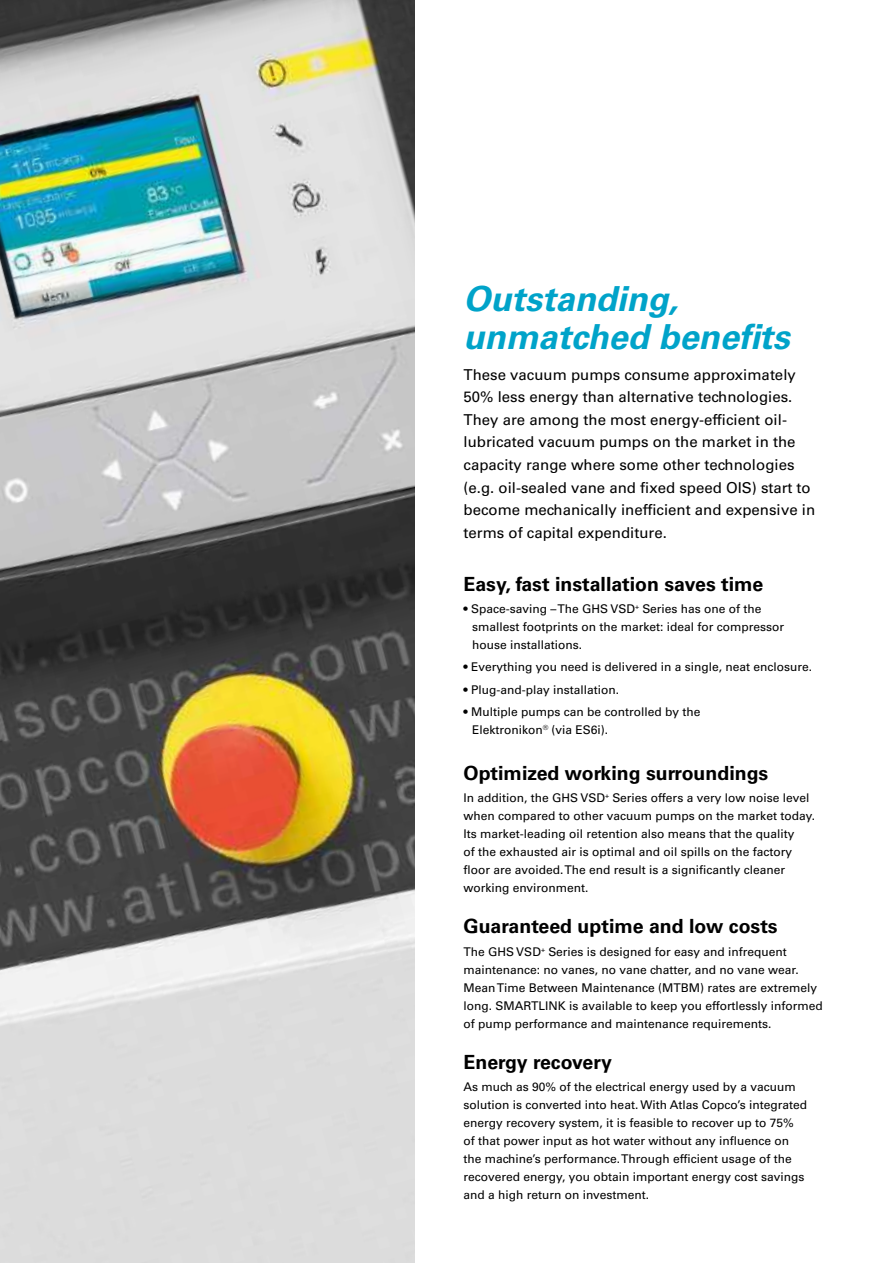
<style>
.page{position:relative;width:893px;height:1263px;background:#fff}
.page>*{position:absolute;margin:0;border:0;box-sizing:border-box;transform-origin:0 0}
.t1{font:italic 700 34.5px/37.5px "Univers LT Std";color:#00a3c9}
.t2{font:700 19.5px "Univers LT Std";color:#000}
.t3{font:15px/22.5px "Univers LT Std";color:#000}
.t4{font:12px/18px "Univers LT Std";color:#000}
</style>
<div class="page">
<img style="left:0;top:0;width:415px;height:1263px">
<h1 class="t1" style="left:463px;top:281px;width:328px">Outstanding, unmatched benefits</h1>
<p class="t3" style="left:463px;top:363px;width:353px">These vacuum pumps consume approximately 50% less energy than alternative technologies.<br>They are among the most energy-efficient oil&shy;lubricated vacuum pumps on the market in the capacity range where some other technologies (e.g. oil-sealed vane and fixed speed OIS) start to become mechanically inefficient and expensive in terms of capital expenditure.</p>
<h2 class="t2" style="left:463px;top:573px;width:301px">Easy, fast installation saves time</h2>
<p class="t4" style="left:472px;top:600px;width:314px;text-indent:-9px">• Space-saving – The GHS VSD<sup>+</sup> Series has one of the smallest footprints on the market: ideal for compressor house installations.</p>
<p class="t4" style="left:463px;top:658px;width:350px">• Everything you need is delivered in a single, neat enclosure.</p>
<p class="t4" style="left:463px;top:680px;width:157px">• Plug-and-play installation.</p>
<p class="t4" style="left:472px;top:703px;width:230px;text-indent:-9px">• Multiple pumps can be controlled by the<br>Elektronikon<sup>®</sup> (via ES6i).</p>
<h2 class="t2" style="left:463px;top:761px;width:306px">Optimized working surroundings</h2>
<p class="t4" style="left:463px;top:789px;width:353px">In addition, the GHS VSD<sup>+</sup> Series offers a very low noise level when compared to other vacuum pumps on the market today.<br>Its market-leading oil retention also means that the quality<br>of the exhausted air is optimal and oil spills on the factory floor are avoided. The end result is a significantly cleaner working environment.</p>
<h2 class="t2" style="left:463px;top:915px;width:316px">Guaranteed uptime and low costs</h2>
<p class="t4" style="left:463px;top:942px;width:361px">The GHS VSD<sup>+</sup> Series is designed for easy and infrequent maintenance: no vanes, no vane chatter, and no vane wear.<br>Mean Time Between Maintenance (MTBM) rates are extremely long. SMARTLINK is available to keep you effortlessly informed of pump performance and maintenance requirements.</p>
<h2 class="t2" style="left:463px;top:1051px;width:150px">Energy recovery</h2>
<p class="t4" style="left:463px;top:1078px;width:345px">As much as 90% of the electrical energy used by a vacuum solution is converted into heat. With Atlas Copco’s integrated energy recovery system, it is feasible to recover up to 75% of that power input as hot water without any influence on the machine’s performance. Through efficient usage of the recovered energy, you obtain important energy cost savings and a high return on investment.</p>
</div>
